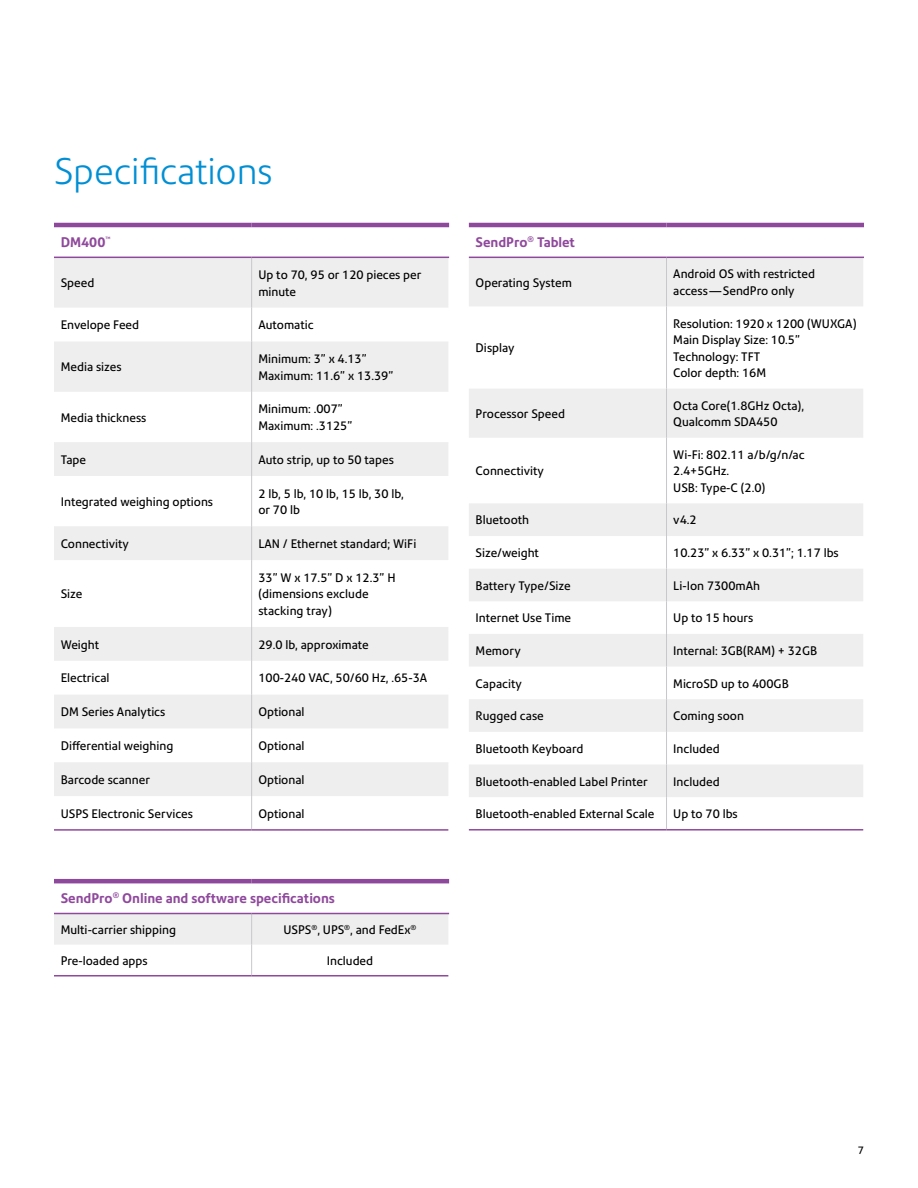
<style>
.page{position:relative;width:918px;height:1188px;background:#fff}
.page>*{position:absolute;margin:0;border:0;box-sizing:border-box;transform-origin:0 0}
.t1{font:300 36px "Precision Sans";color:#008fd4}
.t2{font:700 13.5px "Precision Sans";color:#8f499c}
.t3{font:12px/16.5px "Precision Sans";color:#000}
.t4{font:10.5px "Precision Sans";color:#000}
</style>
<div class="page">
<svg style="left:54px;top:258px;width:394px;height:538px;fill:#f4f4f4"></svg>
<hr style="left:251px;top:258px;width:1px;height:50px;background:#c6c8ca">
<hr style="left:251px;top:308px;width:1px;height:33px;background:#c6c8ca">
<hr style="left:251px;top:341px;width:1px;height:51px;background:#c6c8ca">
<hr style="left:251px;top:392px;width:1px;height:50px;background:#c6c8ca">
<hr style="left:251px;top:442px;width:1px;height:34px;background:#c6c8ca">
<hr style="left:251px;top:476px;width:1px;height:50px;background:#c6c8ca">
<hr style="left:251px;top:526px;width:1px;height:34px;background:#c6c8ca">
<hr style="left:251px;top:560px;width:1px;height:67px;background:#c6c8ca">
<hr style="left:251px;top:627px;width:1px;height:34px;background:#c6c8ca">
<hr style="left:251px;top:661px;width:1px;height:34px;background:#c6c8ca">
<hr style="left:251px;top:695px;width:1px;height:33px;background:#c6c8ca">
<hr style="left:251px;top:728px;width:1px;height:34px;background:#c6c8ca">
<hr style="left:251px;top:762px;width:1px;height:34px;background:#c6c8ca">
<hr style="left:251px;top:796px;width:1px;height:33px;background:#c6c8ca">
<hr style="left:54px;top:223px;width:198px;height:4px;background:#8f499c">
<hr style="left:252px;top:223px;width:197px;height:4px;background:#8f499c">
<hr style="left:54px;top:257px;width:198px;height:1px;background:#8f499c">
<hr style="left:252px;top:257px;width:197px;height:1px;background:#8f499c">
<hr style="left:54px;top:829px;width:198px;height:2px;background:#8f499c">
<hr style="left:252px;top:829px;width:196px;height:2px;background:#8f499c">
<div style="left:54px;top:914px;width:394px;height:31px;background:#eeeeef"></div>
<hr style="left:251px;top:914px;width:1px;height:31px;background:#c6c8ca">
<hr style="left:251px;top:945px;width:1px;height:30px;background:#c6c8ca">
<hr style="left:54px;top:879px;width:198px;height:4px;background:#8f499c">
<hr style="left:252px;top:879px;width:197px;height:4px;background:#8f499c">
<hr style="left:54px;top:913px;width:198px;height:1px;background:#8f499c">
<hr style="left:252px;top:913px;width:197px;height:1px;background:#8f499c">
<hr style="left:54px;top:975px;width:198px;height:2px;background:#8f499c">
<hr style="left:252px;top:975px;width:196px;height:2px;background:#8f499c">
<svg style="left:469px;top:258px;width:394px;height:539px"></svg>
<hr style="left:666px;top:258px;width:1px;height:48px;background:#c6c8ca">
<hr style="left:666px;top:306px;width:1px;height:83px;background:#c6c8ca">
<hr style="left:666px;top:389px;width:1px;height:49px;background:#c6c8ca">
<hr style="left:666px;top:438px;width:1px;height:65px;background:#c6c8ca">
<hr style="left:666px;top:503px;width:1px;height:33px;background:#c6c8ca">
<hr style="left:666px;top:536px;width:1px;height:33px;background:#c6c8ca">
<hr style="left:666px;top:569px;width:1px;height:32px;background:#c6c8ca">
<hr style="left:666px;top:601px;width:1px;height:33px;background:#c6c8ca">
<hr style="left:666px;top:634px;width:1px;height:33px;background:#c6c8ca">
<hr style="left:666px;top:667px;width:1px;height:32px;background:#c6c8ca">
<hr style="left:666px;top:699px;width:1px;height:33px;background:#c6c8ca">
<hr style="left:666px;top:732px;width:1px;height:32px;background:#c6c8ca">
<hr style="left:666px;top:764px;width:1px;height:33px;background:#c6c8ca">
<hr style="left:666px;top:797px;width:1px;height:32px;background:#c6c8ca">
<hr style="left:469px;top:223px;width:198px;height:4px;background:#8f499c">
<hr style="left:667px;top:223px;width:197px;height:4px;background:#8f499c">
<hr style="left:469px;top:257px;width:198px;height:1px;background:#8f499c">
<hr style="left:667px;top:257px;width:197px;height:1px;background:#8f499c">
<hr style="left:469px;top:829px;width:198px;height:2px;background:#8f499c">
<hr style="left:667px;top:829px;width:196px;height:2px;background:#8f499c">
<h1 class="t1" style="left:54px;top:149px;width:220px">Specifications</h1>
<p class="t2" style="left:61px;top:234px;width:51px">DM400<sup>™</sup></p>
<p class="t3" style="left:61px;top:275px;width:35px">Speed</p>
<p class="t3" style="left:258px;top:267px;width:165px">Up to 70, 95 or 120 pieces per minute</p>
<p class="t3" style="left:61px;top:317px;width:80px">Envelope Feed</p>
<p class="t3" style="left:258px;top:317px;width:57px">Automatic</p>
<p class="t3" style="left:61px;top:359px;width:62px">Media sizes</p>
<p class="t3" style="left:258px;top:351px;width:136px">Minimum: 3” x 4.13”<br>Maximum: 11.6” x 13.39”</p>
<p class="t3" style="left:61px;top:409px;width:87px">Media thickness</p>
<p class="t3" style="left:258px;top:401px;width:95px">Minimum: .007”<br>Maximum: .3125”</p>
<p class="t3" style="left:61px;top:451px;width:27px">Tape</p>
<p class="t3" style="left:258px;top:451px;width:137px">Auto strip, up to 50 tapes</p>
<p class="t3" style="left:61px;top:493px;width:154px">Integrated weighing options</p>
<p class="t3" style="left:258px;top:485px;width:147px">2 lb, 5 lb, 10 lb, 15 lb, 30 lb, or 70 lb</p>
<p class="t3" style="left:61px;top:535px;width:70px">Connectivity</p>
<p class="t3" style="left:258px;top:535px;width:159px">LAN / Ethernet standard; WiFi</p>
<p class="t3" style="left:61px;top:586px;width:23px">Size</p>
<p class="t3" style="left:258px;top:569px;width:139px">33” W x 17.5” D x 12.3” H (dimensions exclude stacking tray)</p>
<p class="t3" style="left:61px;top:636px;width:40px">Weight</p>
<p class="t3" style="left:258px;top:636px;width:112px">29.0 lb, approximate</p>
<p class="t3" style="left:61px;top:670px;width:50px">Electrical</p>
<p class="t3" style="left:258px;top:670px;width:170px">100-240 VAC, 50/60 Hz, .65-3A</p>
<p class="t3" style="left:61px;top:704px;width:106px">DM Series Analytics</p>
<p class="t3" style="left:258px;top:704px;width:48px">Optional</p>
<p class="t3" style="left:61px;top:738px;width:114px">Differential weighing</p>
<p class="t3" style="left:258px;top:738px;width:48px">Optional</p>
<p class="t3" style="left:61px;top:771px;width:91px">Barcode scanner</p>
<p class="t3" style="left:258px;top:771px;width:48px">Optional</p>
<p class="t3" style="left:61px;top:805px;width:134px">USPS Electronic Services</p>
<p class="t3" style="left:258px;top:805px;width:48px">Optional</p>
<p class="t2" style="left:61px;top:890px;width:276px">SendPro<sup>®</sup> Online and software specifications</p>
<p class="t3" style="left:61px;top:921px;width:117px">Multi-carrier shipping</p>
<p class="t3" style="left:284px;top:921px;width:134px">USPS<sup>®</sup>, UPS<sup>®</sup>, and FedEx<sup>®</sup></p>
<p class="t3" style="left:61px;top:952px;width:88px">Pre-loaded apps</p>
<p class="t3" style="left:327px;top:952px;width:48px">Included</p>
<p class="t2" style="left:476px;top:234px;width:101px">SendPro<sup>®</sup> Tablet</p>
<p class="t3" style="left:476px;top:274px;width:98px">Operating System</p>
<p class="t3" style="left:673px;top:266px;width:143px">Android OS with restricted access—SendPro only</p>
<p class="t3" style="left:476px;top:340px;width:40px">Display</p>
<p class="t3" style="left:673px;top:315px;width:185px">Resolution: 1920 x 1200 (WUXGA)<br>Main Display Size: 10.5”<br>Technology: TFT<br>Color depth: 16M</p>
<p class="t3" style="left:476px;top:405px;width:91px">Processor Speed</p>
<p class="t3" style="left:673px;top:397px;width:132px">Octa Core(1.8GHz Octa),<br>Qualcomm SDA450</p>
<p class="t3" style="left:476px;top:463px;width:70px">Connectivity</p>
<p class="t3" style="left:673px;top:446px;width:133px">Wi-Fi: 802.11 a/b/g/n/ac<br>2.4+5GHz.<br>USB: Type-C (2.0)</p>
<p class="t3" style="left:476px;top:512px;width:55px">Bluetooth</p>
<p class="t3" style="left:673px;top:512px;width:25px">v4.2</p>
<p class="t3" style="left:476px;top:545px;width:65px">Size/weight</p>
<p class="t3" style="left:673px;top:545px;width:167px">10.23” x 6.33” x 0.31”; 1.17 lbs</p>
<p class="t3" style="left:476px;top:577px;width:97px">Battery Type/Size</p>
<p class="t3" style="left:673px;top:577px;width:88px">Li-Ion 7300mAh</p>
<p class="t3" style="left:476px;top:610px;width:97px">Internet Use Time</p>
<p class="t3" style="left:673px;top:610px;width:82px">Up to 15 hours</p>
<p class="t3" style="left:476px;top:643px;width:47px">Memory</p>
<p class="t3" style="left:673px;top:643px;width:146px">Internal: 3GB(RAM) + 32GB</p>
<p class="t3" style="left:476px;top:675px;width:48px">Capacity</p>
<p class="t3" style="left:673px;top:675px;width:117px">MicroSD up to 400GB</p>
<p class="t3" style="left:476px;top:708px;width:70px">Rugged case</p>
<p class="t3" style="left:673px;top:708px;width:72px">Coming soon</p>
<p class="t3" style="left:476px;top:740px;width:109px">Bluetooth Keyboard</p>
<p class="t3" style="left:673px;top:740px;width:48px">Included</p>
<p class="t3" style="left:476px;top:773px;width:174px">Bluetooth-enabled Label Printer</p>
<p class="t3" style="left:673px;top:773px;width:48px">Included</p>
<p class="t3" style="left:476px;top:806px;width:180px">Bluetooth-enabled External Scale</p>
<p class="t3" style="left:673px;top:806px;width:66px">Up to 70 lbs</p>
<p class="t4" style="left:858px;top:1144px;width:8px">7</p>
</div>
